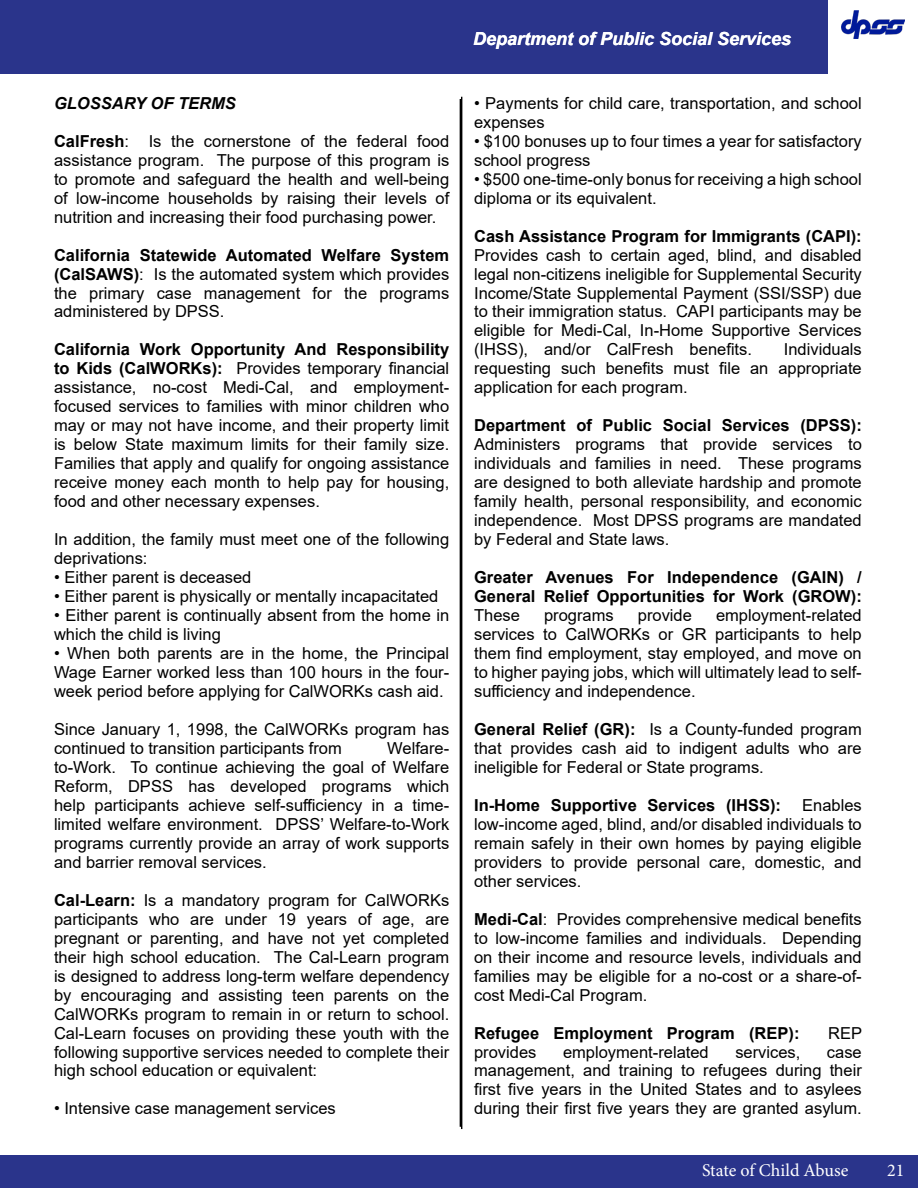
<style>
.page{position:relative;width:918px;height:1188px;background:#fff}
.page>*{position:absolute;margin:0;border:0;box-sizing:border-box;transform-origin:0 0}
.t1{font:italic 700 18px "Arial";color:#fff}
.t2{font:18px "Minion Pro";color:#fff}
.t3{font:16.5px/19px "Arial";color:#000;text-align:justify}
.t4{font:700 16.5px/18.9px "Arial";color:#000}
.t5{font:italic 700 16.5px "Arial";color:#000}
.s1{font-weight:700}
</style>
<div class="page">
<div style="left:0;top:0;width:827px;height:74px;background:#2a348b"></div>
<hr style="left:460px;top:99px;width:1px;height:1028px;background:#000">
<img style="left:842px;top:11px;width:63px;height:28px">
<div style="left:0;top:1156px;width:918px;height:32px;background:#2a348b"></div>
<hr style="left:461px;top:97px;width:1px;height:1032px;background:#000">
<p class="t5" style="left:54px;top:92px;width:183px">GLOSSARY OF TERMS</p>
<p class="t3" style="left:54px;top:131px;width:397px"><span class="s1">CalFresh</span>: Is the cornerstone of the federal food assistance program. The purpose of this program is to promote and safeguard the health and well-being of low-income households by raising their levels of nutrition and increasing their food purchasing power.</p>
<p class="t3" style="left:54px;top:245px;width:397px"><span class="s1">California Statewide Automated Welfare System (CalSAWS)</span>: Is the automated system which provides the primary case management for the programs administered by DPSS.</p>
<p class="t3" style="left:54px;top:340px;width:397px"><span class="s1">California Work Opportunity And Responsibility to Kids (CalWORKs):</span> Provides temporary financial assistance, no-cost Medi-Cal, and employment&shy;focused services to families with minor children who may or may not have income, and their property limit is below State maximum limits for their family size.<br>Families that apply and qualify for ongoing assistance receive money each month to help pay for housing, food and other necessary expenses.</p>
<p class="t3" style="left:54px;top:530px;width:397px">In addition, the family must meet one of the following deprivations:</p>
<p class="t3" style="left:54px;top:568px;width:199px">• Either parent is deceased</p>
<p class="t3" style="left:54px;top:587px;width:386px">• Either parent is physically or mentally incapacitated</p>
<p class="t3" style="left:54px;top:606px;width:397px">• Either parent is continually absent from the home in which the child is living</p>
<p class="t3" style="left:54px;top:644px;width:397px">• When both parents are in the home, the Principal Wage Earner worked less than 100 hours in the four&shy;week period before applying for CalWORKs cash aid.</p>
<p class="t3" style="left:54px;top:720px;width:397px">Since January 1, 1998, the CalWORKs program has continued to transition participants from</p>
<p class="t3" style="left:54px;top:738px;width:397px;text-indent:333px">Welfare&shy;to-Work. To continue achieving the goal of Welfare Reform, DPSS has developed programs which help participants achieve self-sufficiency in a time&shy;limited welfare environment. DPSS’ Welfare-to-Work programs currently provide an array of work supports and barrier removal services.</p>
<p class="t3" style="left:54px;top:890px;width:397px"><span class="s1">Cal-Learn:</span> Is a mandatory program for CalWORKs participants who are under 19 years of age, are pregnant or parenting, and have not yet completed their high school education. The Cal-Learn program is designed to address long-term welfare dependency by encouraging and assisting teen parents on the CalWORKs program to remain in or return to school.<br>Cal-Learn focuses on providing these youth with the following supportive services needed to complete their high school education or equivalent:</p>
<p class="t3" style="left:54px;top:1099px;width:283px">• Intensive case management services</p>
<p class="t1" style="left:473px;top:26px;width:320px">Department of Public Social Services</p>
<p class="t3" style="left:474px;top:93px;width:389px">• Payments for child care, transportation, and school expenses</p>
<p class="t3" style="left:474px;top:131px;width:389px">• $100 bonuses up to four times a year for satisfactory school progress</p>
<p class="t3" style="left:474px;top:169px;width:389px">• $500 one-time-only bonus for receiving a high school diploma or its equivalent.</p>
<p class="t4" style="left:474px;top:227px;width:389px">Cash Assistance Program for Immigrants (CAPI):</p>
<p class="t3" style="left:474px;top:245px;width:389px">Provides cash to certain aged, blind, and disabled legal non-citizens ineligible for Supplemental Security Income/State Supplemental Payment (SSI/SSP) due to their immigration status. CAPI participants may be eligible for Medi-Cal, In-Home Supportive Services (IHSS), and/or CalFresh benefits.</p>
<p class="t3" style="left:474px;top:340px;width:389px;text-indent:310px">Individuals requesting such benefits must file an appropriate application for each program.</p>
<p class="t4" style="left:474px;top:416px;width:389px">Department of Public Social Services (DPSS):</p>
<p class="t3" style="left:474px;top:435px;width:389px">Administers programs that provide services to individuals and families in need. These programs are designed to both alleviate hardship and promote family health, personal responsibility, and economic independence. Most DPSS programs are mandated by Federal and State laws.</p>
<p class="t4" style="left:474px;top:568px;width:389px">Greater Avenues For Independence (GAIN) /<br>General Relief Opportunities for Work (GROW):</p>
<p class="t3" style="left:474px;top:606px;width:47px">These</p>
<p class="t3" style="left:544px;top:606px;width:71px">programs</p>
<p class="t3" style="left:638px;top:606px;width:56px">provide</p>
<p class="t3" style="left:474px;top:606px;width:389px;text-indent:242px">employment-related services to CalWORKs or GR participants to help them find employment, stay employed, and move on to higher paying jobs, which will ultimately lead to self&shy;sufficiency and independence.</p>
<p class="t3" style="left:474px;top:720px;width:389px"><span class="s1">General Relief (GR):</span> Is a County-funded program that provides cash aid to indigent adults who are ineligible for Federal or State programs.</p>
<p class="t4" style="left:474px;top:796px;width:308px">In-Home Supportive Services (IHSS):</p>
<p class="t3" style="left:474px;top:795px;width:389px;text-indent:328px">Enables low-income aged, blind, and/or disabled individuals to remain safely in their own homes by paying eligible providers to provide personal care, domestic, and other services.</p>
<p class="t3" style="left:474px;top:909px;width:389px"><span class="s1">Medi-Cal</span>: Provides comprehensive medical benefits to low-income families and individuals. Depending on their income and resource levels, individuals and families may be eligible for a no-cost or a share-of&shy;cost Medi-Cal Program.</p>
<p class="t4" style="left:474px;top:1023px;width:327px">Refugee Employment Program (REP):</p>
<p class="t3" style="left:828px;top:1023px;width:35px">REP</p>
<p class="t3" style="left:474px;top:1042px;width:64px">provides</p>
<p class="t3" style="left:563px;top:1042px;width:147px">employment-related</p>
<p class="t3" style="left:735px;top:1042px;width:67px">services,</p>
<p class="t3" style="left:474px;top:1042px;width:389px;text-indent:353px">case management, and training to refugees during their first five years in the United States and to asylees during their first five years they are granted asylum.</p>
<p class="t2" style="left:702px;top:1159px;width:148px">State of Child Abuse</p>
<p class="t2" style="left:887px;top:1159px;width:19px">21</p>
</div>
